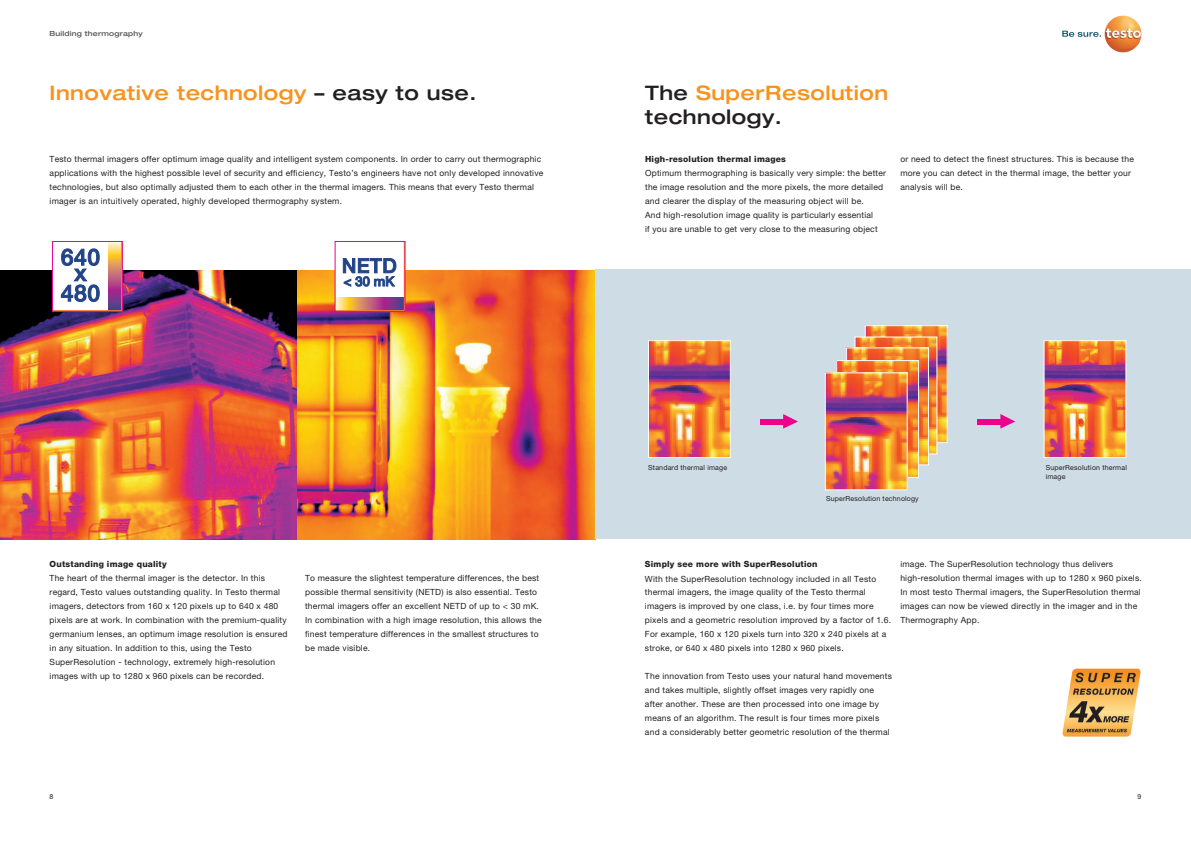
<style>
.page{position:relative;width:1191px;height:842px;background:#fff}
.page>*{position:absolute;margin:0;border:0;box-sizing:border-box;transform-origin:0 0}
.t1{font:500 expanded 20px/24px "Helvetica Neue LTW1 G";letter-spacing:.025em;color:#f7931d}
.t2{font:8.5px/14px "Helvetica Neue LTW1 G";letter-spacing:.025em;color:#231f20}
.t3{font:800 8.5px "Helvetica Neue LTW1 G";letter-spacing:.025em;color:#231f20}
.t4{font:7px/9px "Helvetica Neue LTW1 G";letter-spacing:.025em;color:#231f20}
.t5{font:500 expanded 7px "Helvetica Neue LTW1 G";letter-spacing:.025em;color:#57585a}
.s1{color:#231f20}
</style>
<div class="page">
<img style="left:0;top:270px;width:298px;height:269px">
<svg style="left:54px;top:243px;width:67px;height:67px"></svg>
<div style="left:52px;top:241px;width:71px;height:71px;border:1px solid #ed028c"></div>
<svg style="left:298px;top:270px;width:297px;height:269px;background:#eb842c"></svg>
<svg style="left:336px;top:258px;width:67px;height:52px"></svg>
<div style="left:334px;top:241px;width:71px;height:71px;border:1px solid #ed028c"></div>
<svg style="left:1062px;top:31px;width:39px;height:6px"></svg>
<img style="left:1104px;top:16px;width:37px;height:36px;border-radius:18px">
<div style="left:595px;top:269px;width:596px;height:270px;background:#cedce5"></div>
<img style="left:650px;top:342px;width:78px;height:114px">
<div style="left:648px;top:340px;width:82px;height:118px;border:1px solid #fff"></div>
<img style="left:867px;top:327px;width:78px;height:114px">
<div style="left:865px;top:325px;width:82px;height:118px;border:1px solid #fff"></div>
<img style="left:857px;top:339px;width:78px;height:113px">
<img style="left:848px;top:350px;width:78px;height:113px">
<img style="left:838px;top:362px;width:78px;height:114px">
<div style="left:836px;top:360px;width:82px;height:118px;border:1px solid #fff"></div>
<img style="left:827px;top:375px;width:78px;height:113px">
<div style="left:825px;top:373px;width:82px;height:117px;border:1px solid #fff"></div>
<img style="left:1045px;top:342px;width:79px;height:114px">
<div style="left:1043px;top:340px;width:83px;height:118px;border:1px solid #fff"></div>
<div style="left:760px;top:419px;width:24px;height:5px;background:#ed028c"></div>
<svg style="left:783px;top:414px;width:15px;height:15px"></svg>
<div style="left:977px;top:419px;width:24px;height:5px;background:#ed028c"></div>
<svg style="left:1000px;top:414px;width:15px;height:15px"></svg>
<img style="left:1062px;top:669px;width:78px;height:68px">
<p class="t5" style="left:50px;top:29px;width:95px">Building thermography</p>
<h1 class="t1" style="left:50px;top:80px;width:428px">Innovative technology <span class="s1">– easy to use.</span></h1>
<h1 class="t1" style="left:645px;top:80px;width:245px"><span class="s1">The</span> SuperResolution <span class="s1">technology.</span></h1>
<p class="t2" style="left:50px;top:152px;width:495px">Testo thermal imagers offer optimum image quality and intelligent system components. In order to carry out thermographic applications with the highest possible level of security and efficiency, Testo’s engineers have not only developed innovative technologies, but also optimally adjusted them to each other in the thermal imagers. This means that every Testo thermal imager is an intuitively operated, highly developed thermography system.</p>
<p class="t3" style="left:645px;top:154px;width:142px">High-resolution thermal images</p>
<p class="t2" style="left:645px;top:166px;width:242px">Optimum thermographing is basically very simple: the better the image resolution and the more pixels, the more detailed and clearer the display of the measuring object will be.<br>And high-resolution image quality is particularly essential<br>if you are unable to get very close to the measuring object</p>
<p class="t2" style="left:900px;top:152px;width:235px">or need to detect the finest structures. This is because the more you can detect in the thermal image, the better your analysis will be.</p>
<p class="t4" style="left:648px;top:463px;width:80px">Standard thermal image</p>
<p class="t4" style="left:1045px;top:463px;width:83px">SuperResolution thermal image</p>
<p class="t4" style="left:826px;top:493px;width:94px">SuperResolution technology</p>
<p class="t3" style="left:50px;top:559px;width:119px">Outstanding image quality</p>
<p class="t2" style="left:50px;top:571px;width:239px">The heart of the thermal imager is the detector. In this regard, Testo values outstanding quality. In Testo thermal imagers, detectors from 160 x 120 pixels up to 640 x 480 pixels are at work. In combination with the premium-quality germanium lenses, an optimum image resolution is ensured in any situation. In addition to this, using the Testo SuperResolution - technology, extremely high-resolution images with up to 1280 x 960 pixels can be recorded.</p>
<p class="t2" style="left:305px;top:571px;width:238px">To measure the slightest temperature differences, the best possible thermal sensitivity (NETD) is also essential. Testo thermal imagers offer an excellent NETD of up to &lt; 30 mK.<br>In combination with a high image resolution, this allows the finest temperature differences in the smallest structures to be made visible.</p>
<p class="t3" style="left:645px;top:559px;width:174px">Simply see more with SuperResolution</p>
<p class="t2" style="left:645px;top:571px;width:248px">With the SuperResolution technology included in all Testo thermal imagers, the image quality of the Testo thermal imagers is improved by one class, i.e. by four times more pixels and a geometric resolution improved by a factor of 1.6.<br>For example, 160 x 120 pixels turn into 320 x 240 pixels at a stroke, or 640 x 480 pixels into 1280 x 960 pixels.</p>
<p class="t2" style="left:645px;top:669px;width:249px">The innovation from Testo uses your natural hand movements and takes multiple, slightly offset images very rapidly one after another. These are then processed into one image by means of an algorithm. The result is four times more pixels</p>
<p class="t2" style="left:645px;top:725px;width:246px">and a considerably better geometric resolution of the thermal</p>
<p class="t2" style="left:900px;top:557px;width:243px">image. The SuperResolution technology thus delivers high-resolution thermal images with up to 1280 x 960 pixels.<br>In most testo Thermal imagers, the SuperResolution thermal images can now be viewed directly in the imager and in the Thermography App.</p>
<p class="t4" style="left:50px;top:792px;width:5px">8</p>
<p class="t4" style="left:1137px;top:792px;width:5px">9</p>
</div>
